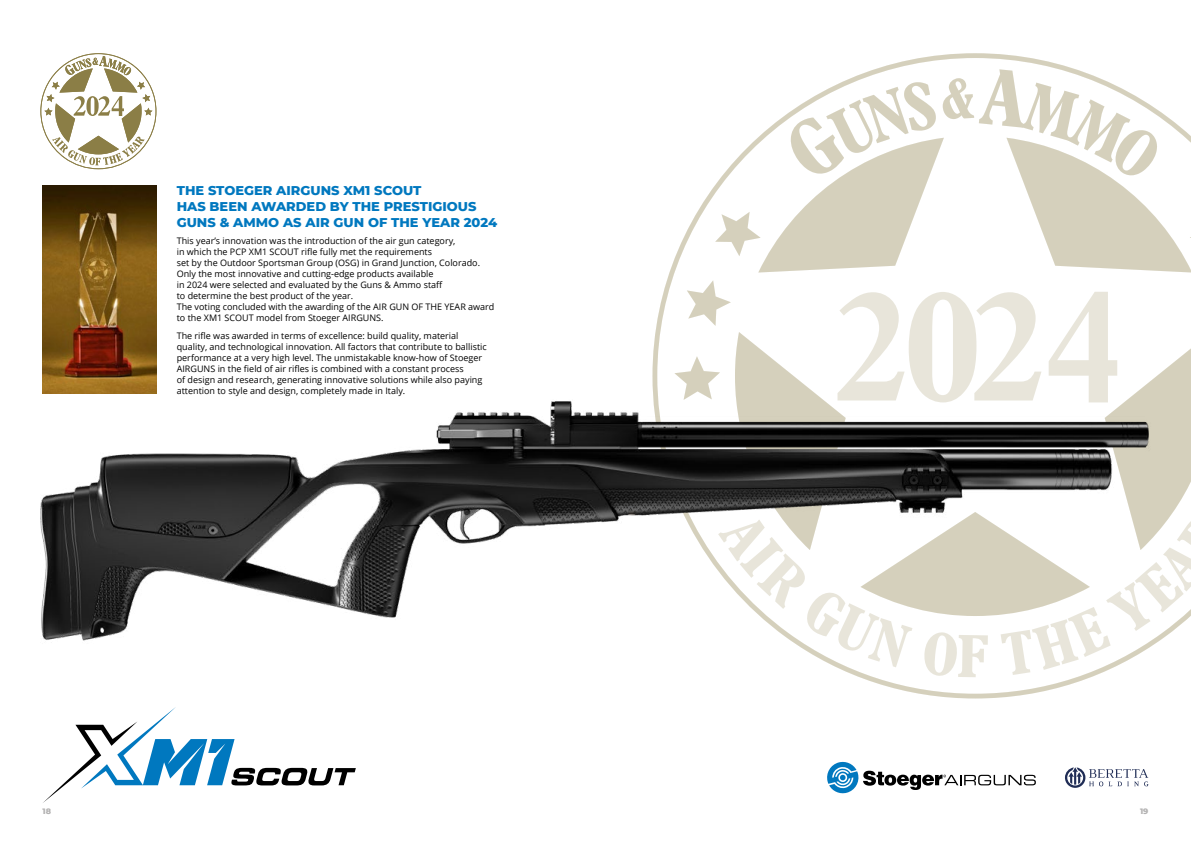
<style>
.page{position:relative;width:1191px;height:842px;background:#fff}
.page>*{position:absolute;margin:0;border:0;box-sizing:border-box;transform-origin:0 0}
.t1{font:800 13px/15.6px "Montserrat";color:#0078bf}
.t2{font:9px/11px "Open Sans";color:#000}
.t3{font:800 8px "Montserrat";color:#b3b2b2}
</style>
<div class="page">
<img style="left:43px;top:186px;width:113px;height:208px">
<svg style="left:40px;top:53px;width:116px;height:116px"></svg>
<svg style="left:43px;top:707px;width:313px;height:96px"></svg>
<svg style="left:652px;top:53px;width:539px;height:645px"></svg>
<svg style="left:674px;top:280px;width:517px;height:397px"></svg>
<img style="left:40px;top:399px;width:1113px;height:253px">
<svg style="left:1065px;top:767px;width:83px;height:21px"></svg>
<svg style="left:827px;top:761px;width:208px;height:33px"></svg>
<h1 class="t1" style="left:177px;top:182px;width:322px">THE STOEGER AIRGUNS XM1 SCOUT<br>HAS BEEN AWARDED BY THE PRESTIGIOUS<br>GUNS &amp; AMMO AS AIR GUN OF THE YEAR 2024</h1>
<p class="t2" style="left:177px;top:235px;width:319px">This year’s innovation was the introduction of the air gun category,<br>in which the PCP XM1 SCOUT rifle fully met the requirements<br>set by the Outdoor Sportsman Group (OSG) in Grand Junction, Colorado.<br>Only the most innovative and cutting-edge products available<br>in 2024 were selected and evaluated by the Guns &amp; Ammo staff<br>to determine the best product of the year.<br>The voting concluded with the awarding of the AIR GUN OF THE YEAR award to the XM1 SCOUT model from Stoeger AIRGUNS.</p>
<p class="t2" style="left:177px;top:330px;width:311px">The rifle was awarded in terms of excellence: build quality, material quality, and technological innovation. All factors that contribute to ballistic performance at a very high level. The unmistakable know-how of Stoeger AIRGUNS in the field of air rifles is combined with a constant process<br>of design and research, generating innovative solutions while also paying attention to style and design, completely made in Italy.</p>
<p class="t3" style="left:43px;top:805px;width:10px">18</p>
<p class="t3" style="left:1140px;top:805px;width:10px">19</p>
</div>
